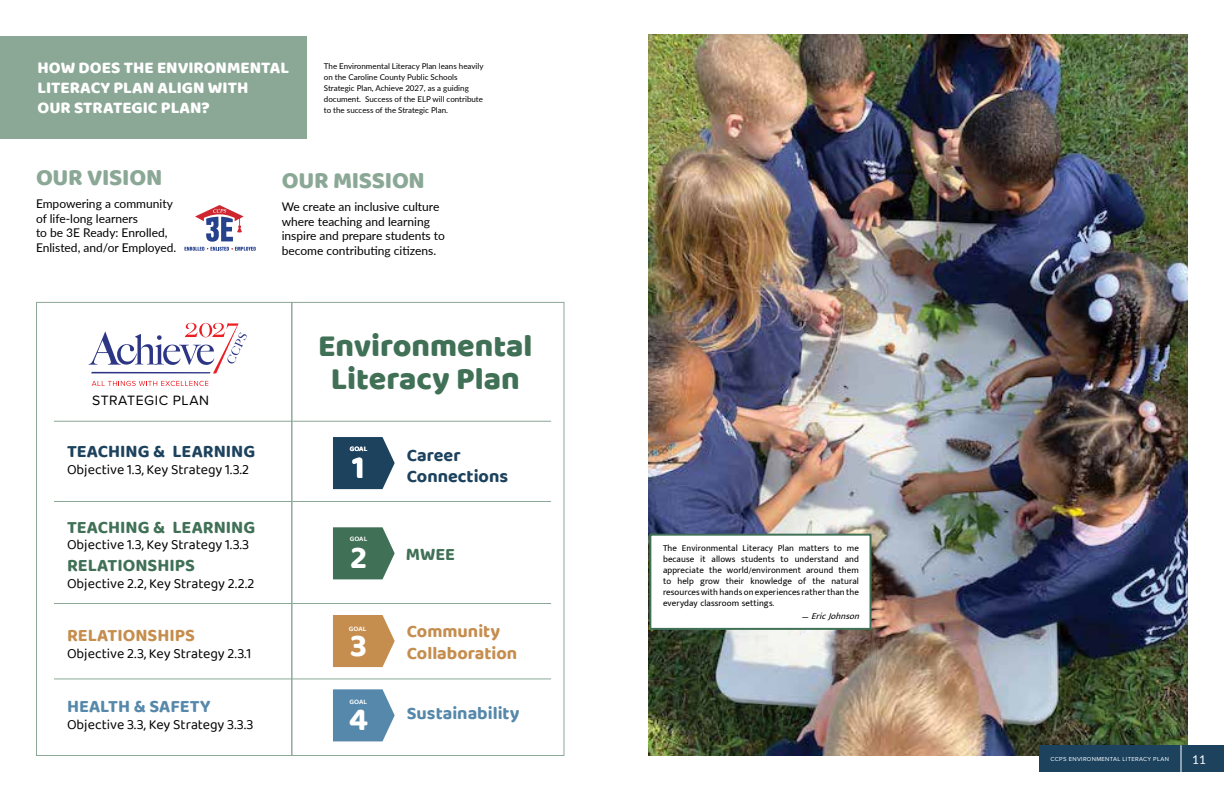
<style>
.page{position:relative;width:1224px;height:792px;background:#fff}
.page>*{position:absolute;margin:0;border:0;box-sizing:border-box;transform-origin:0 0}
.t1{font:700 32.6px "Baloo Paaji 2";color:#fff}
.t2{font:32px/33px "Baloo Bhaijaan";color:#407056;text-align:center}
.t3{font:24px "Baloo Bhaijaan";letter-spacing:-.01em;color:#8ba896}
.t4{font:700 18px/21.6px "Baloo Paaji 2";color:#c58d4e}
.t5{font:700 18px/21.6px "Baloo Paaji 2";color:#1c425e}
.t6{font:700 18px "Baloo Paaji 2";color:#407056}
.t7{font:700 18px "Baloo Paaji 2";color:#58a}
.t8{font:16.9px/20.2px "Baloo Bhaijaan";color:#fff}
.t9{font:14px "Baloo Thambi 2";color:#000}
.t10{font:14px "Proxima Nova";letter-spacing:.04em;color:#000}
.t11{font:12px/14.4px "Lato";color:#000}
.t12{font:12px "Lato";color:#fff}
.t13{font:9px/11px "Mukta Malar";letter-spacing:.01em;color:#000;text-align:justify}
.t14{font:italic 9px "Mukta Malar";color:#000}
.t15{font:8px/11px "Lato";color:#000}
.t16{font:600 7.2px "Baloo 2";color:#fff}
.t17{font:6px "Proxima Nova";letter-spacing:.05em;color:#fff}
.s1{font-style:normal}
</style>
<div class="page">
<div style="left:36px;top:302px;width:256px;height:454px;border:1px solid #8ba896"></div>
<div style="left:291px;top:302px;width:273px;height:454px;border:1px solid #8ba896"></div>
<div style="left:0;top:36px;width:306px;height:103px;background:#8ba896"></div>
<svg style="left:184px;top:205px;width:72px;height:46px"></svg>
<svg style="left:333px;top:615px;width:62px;height:52px;background:#ca9860"></svg>
<svg style="left:333px;top:527px;width:62px;height:52px;background:#547f68"></svg>
<svg style="left:333px;top:689px;width:62px;height:52px;background:#6794b3"></svg>
<svg style="left:333px;top:437px;width:62px;height:52px;background:#33556e"></svg>
<svg style="left:92px;top:381px;width:116px;height:5px"></svg>
<svg style="left:89px;top:323px;width:158px;height:50px"></svg>
<hr style="left:54px;top:501px;width:497px;height:1px;background:#8ba896">
<hr style="left:54px;top:421px;width:497px;height:1px;background:#8ba896">
<hr style="left:54px;top:603px;width:497px;height:1px;background:#8ba896">
<hr style="left:54px;top:678px;width:497px;height:1px;background:#8ba896">
<img style="left:649px;top:34px;width:539px;height:722px">
<div style="left:649px;top:534px;width:223px;height:96px;background:#fff;border:2px solid #407056"></div>
<div style="left:1040px;top:745px;width:184px;height:27px;background:#1c425e"></div>
<svg style="left:1181px;top:745px;width:1px;height:27px"></svg>
<h3 class="t8" style="left:37px;top:58px;width:253px">HOW DOES THE ENVIRONMENTAL<br>LITERACY PLAN ALIGN WITH<br>OUR STRATEGIC PLAN?</h3>
<p class="t15" style="left:324px;top:60px;width:161px">The Environmental Literacy Plan leans heavily on the Caroline County Public Schools Strategic Plan, Achieve 2027, as a guiding document. Success of the ELP will contribute to the success of the Strategic Plan.</p>
<h3 class="t3" style="left:36px;top:160px;width:128px">OUR VISION</h3>
<h3 class="t11" style="left:36px;top:196px;width:142px">Empowering a community of life-long learners<br>to be 3E Ready: Enrolled,<br>Enlisted, and/or Employed.</h3>
<h3 class="t3" style="left:282px;top:163px;width:145px">OUR MISSION</h3>
<h3 class="t11" style="left:282px;top:199px;width:165px">We create an inclusive culture where teaching and learning inspire and prepare students to become contributing citizens.</h3>
<h3 class="t10" style="left:92px;top:390px;width:118px">STRATEGIC PLAN</h3>
<h3 class="t5" style="left:67px;top:440px;width:190px">TEACHING &amp; LEARNING</h3>
<h3 class="t9" style="left:67px;top:460px;width:184px">Objective 1.3, Key Strategy 1.3.2</h3>
<h3 class="t6" style="left:67px;top:516px;width:190px">TEACHING &amp; LEARNING</h3>
<h3 class="t9" style="left:67px;top:535px;width:184px">Objective 1.3, Key Strategy 1.3.3</h3>
<h3 class="t6" style="left:67px;top:554px;width:129px">RELATIONSHIPS</h3>
<h3 class="t9" style="left:67px;top:574px;width:189px">Objective 2.2, Key Strategy 2.2.2</h3>
<h3 class="t4" style="left:67px;top:624px;width:129px">RELATIONSHIPS</h3>
<h3 class="t9" style="left:67px;top:644px;width:186px">Objective 2.3, Key Strategy 2.3.1</h3>
<h3 class="t7" style="left:67px;top:695px;width:145px">HEALTH &amp; SAFETY</h3>
<h3 class="t9" style="left:67px;top:714px;width:188px">Objective 3.3, Key Strategy 3.3.3</h3>
<h2 class="t2" style="left:318px;top:330px;width:216px">Environmental<br>Literacy Plan</h2>
<p class="t16" style="left:350px;top:444px;width:19px">GOAL</p>
<h1 class="t1" style="left:352px;top:447px;width:14px">1</h1>
<p class="t16" style="left:350px;top:534px;width:19px">GOAL</p>
<h1 class="t1" style="left:350px;top:538px;width:18px">2</h1>
<p class="t16" style="left:349px;top:623px;width:19px">GOAL</p>
<h1 class="t1" style="left:350px;top:625px;width:18px">3</h1>
<p class="t16" style="left:349px;top:697px;width:19px">GOAL</p>
<h1 class="t1" style="left:349px;top:700px;width:21px">4</h1>
<h3 class="t5" style="left:407px;top:444px;width:103px">Career<br>Connections</h3>
<h3 class="t6" style="left:406px;top:543px;width:51px">MWEE</h3>
<h3 class="t4" style="left:407px;top:620px;width:112px">Community<br>Collaboration</h3>
<h3 class="t7" style="left:407px;top:702px;width:114px">Sustainability</h3>
<p class="t13" style="left:663px;top:543px;width:197px">The Environmental Literacy Plan matters to me because it allows students to understand and appreciate the world/environment around them to help grow their knowledge of the natural resources with hands on experiences rather than the everyday classroom settings.</p>
<p class="t14" style="left:802px;top:611px;width:61px"><span class="s1">—</span> EricJohnson</p>
<p class="t17" style="left:1051px;top:754px;width:120px">CCPS ENVIRONMENTAL LITERACY PLAN</p>
<h3 class="t12" style="left:1192px;top:751px;width:15px">11</h3>
</div>
